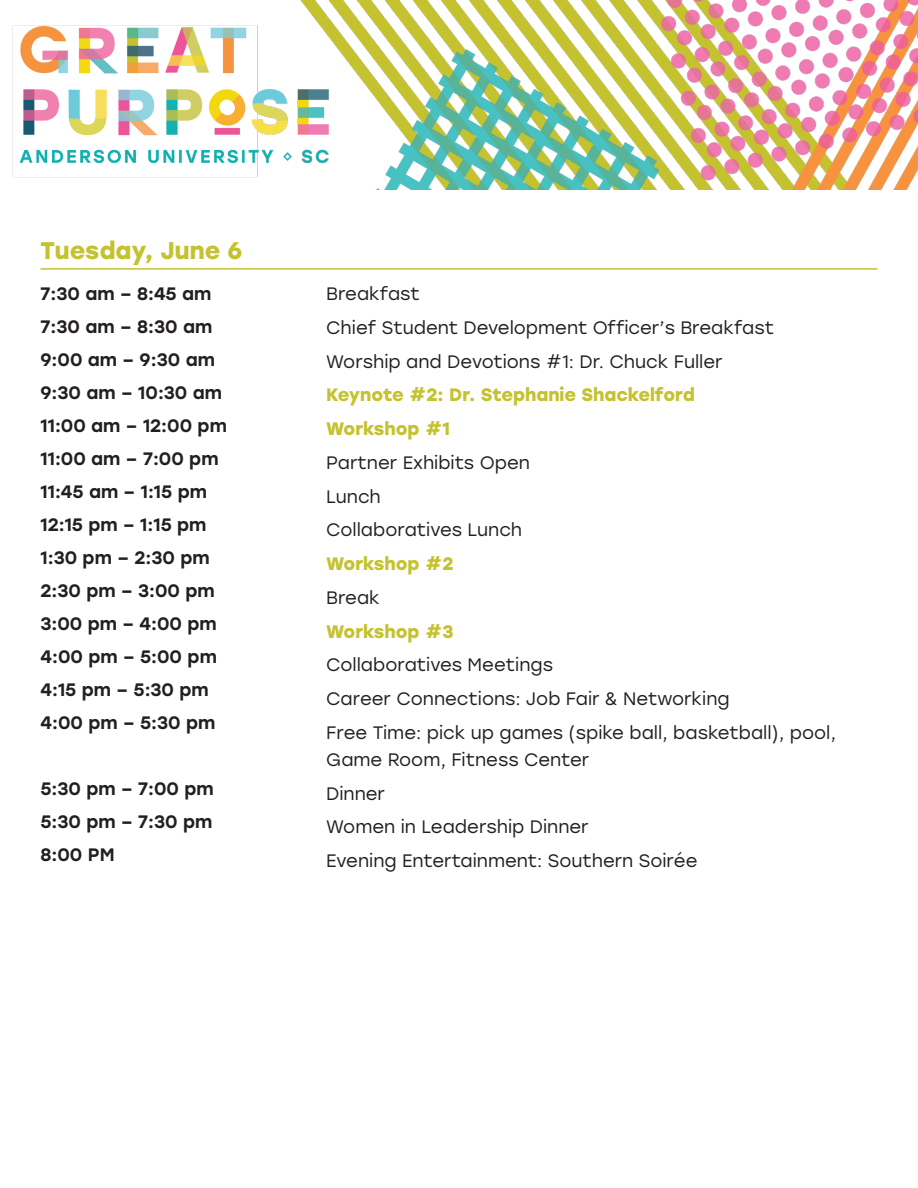
<style>
.page{position:relative;width:918px;height:1188px;background:#fff}
.page>*{position:absolute;margin:0;border:0;box-sizing:border-box;transform-origin:0 0}
.t1{font:700 24px "Stolzl";color:#c4c22f}
.t2{font:18px/27px "Stolzl";color:#231f20}
.t3{font:500 18px "Stolzl";color:#231f20}
.t4{font:700 18px "Stolzl";color:#c4c22f}
</style>
<div class="page">
<img style="left:12px;top:0;width:906px;height:189px">
<hr style="left:40px;top:268px;width:838px;height:2px;background:#c4c22f">
<p class="t1" style="left:40px;top:234px;width:203px">Tuesday, June 6</p>
<p class="t3" style="left:40px;top:281px;width:172px">7:30 am – 8:45 am</p>
<p class="t3" style="left:40px;top:314px;width:173px">7:30 am – 8:30 am</p>
<p class="t3" style="left:40px;top:347px;width:176px">9:00 am – 9:30 am</p>
<p class="t3" style="left:40px;top:380px;width:183px">9:30 am – 10:30 am</p>
<p class="t3" style="left:40px;top:413px;width:188px">11:00 am – 12:00 pm</p>
<p class="t3" style="left:40px;top:446px;width:180px">11:00 am – 7:00 pm</p>
<p class="t3" style="left:40px;top:479px;width:168px">11:45 am – 1:15 pm</p>
<p class="t3" style="left:40px;top:512px;width:168px">12:15 pm – 1:15 pm</p>
<p class="t3" style="left:40px;top:545px;width:171px">1:30 pm – 2:30 pm</p>
<p class="t3" style="left:40px;top:578px;width:176px">2:30 pm – 3:00 pm</p>
<p class="t3" style="left:40px;top:611px;width:178px">3:00 pm – 4:00 pm</p>
<p class="t3" style="left:40px;top:644px;width:178px">4:00 pm – 5:00 pm</p>
<p class="t3" style="left:40px;top:677px;width:170px">4:15 pm – 5:30 pm</p>
<p class="t3" style="left:40px;top:710px;width:176px">4:00 pm – 5:30 pm</p>
<p class="t3" style="left:40px;top:776px;width:175px">5:30 pm – 7:00 pm</p>
<p class="t3" style="left:40px;top:809px;width:173px">5:30 pm – 7:30 pm</p>
<p class="t3" style="left:40px;top:842px;width:76px">8:00 PM</p>
<p class="t2" style="left:326px;top:280px;width:95px">Breakfast</p>
<p class="t2" style="left:326px;top:313px;width:449px">Chief Student Development Officer’s Breakfast</p>
<p class="t2" style="left:326px;top:347px;width:398px">Worship and Devotions #1: Dr. Chuck Fuller</p>
<p class="t4" style="left:326px;top:382px;width:370px">Keynote #2: Dr. Stephanie Shackelford</p>
<p class="t4" style="left:326px;top:416px;width:125px">Workshop #1</p>
<p class="t2" style="left:326px;top:448px;width:205px">Partner Exhibits Open</p>
<p class="t2" style="left:326px;top:482px;width:56px">Lunch</p>
<p class="t2" style="left:326px;top:516px;width:198px">Collaboratives Lunch</p>
<p class="t4" style="left:326px;top:551px;width:129px">Workshop #2</p>
<p class="t2" style="left:326px;top:583px;width:55px">Break</p>
<p class="t4" style="left:326px;top:618px;width:129px">Workshop #3</p>
<p class="t2" style="left:326px;top:651px;width:228px">Collaboratives Meetings</p>
<p class="t2" style="left:326px;top:685px;width:405px">Career Connections: Job Fair &amp; Networking</p>
<p class="t2" style="left:326px;top:718px;width:511px">Free Time: pick up games (spike ball, basketball), pool,<br>Game Room, Fitness Center</p>
<p class="t2" style="left:326px;top:779px;width:60px">Dinner</p>
<p class="t2" style="left:326px;top:813px;width:264px">Women in Leadership Dinner</p>
<p class="t2" style="left:326px;top:847px;width:373px">Evening Entertainment: Southern Soirée</p>
</div>
